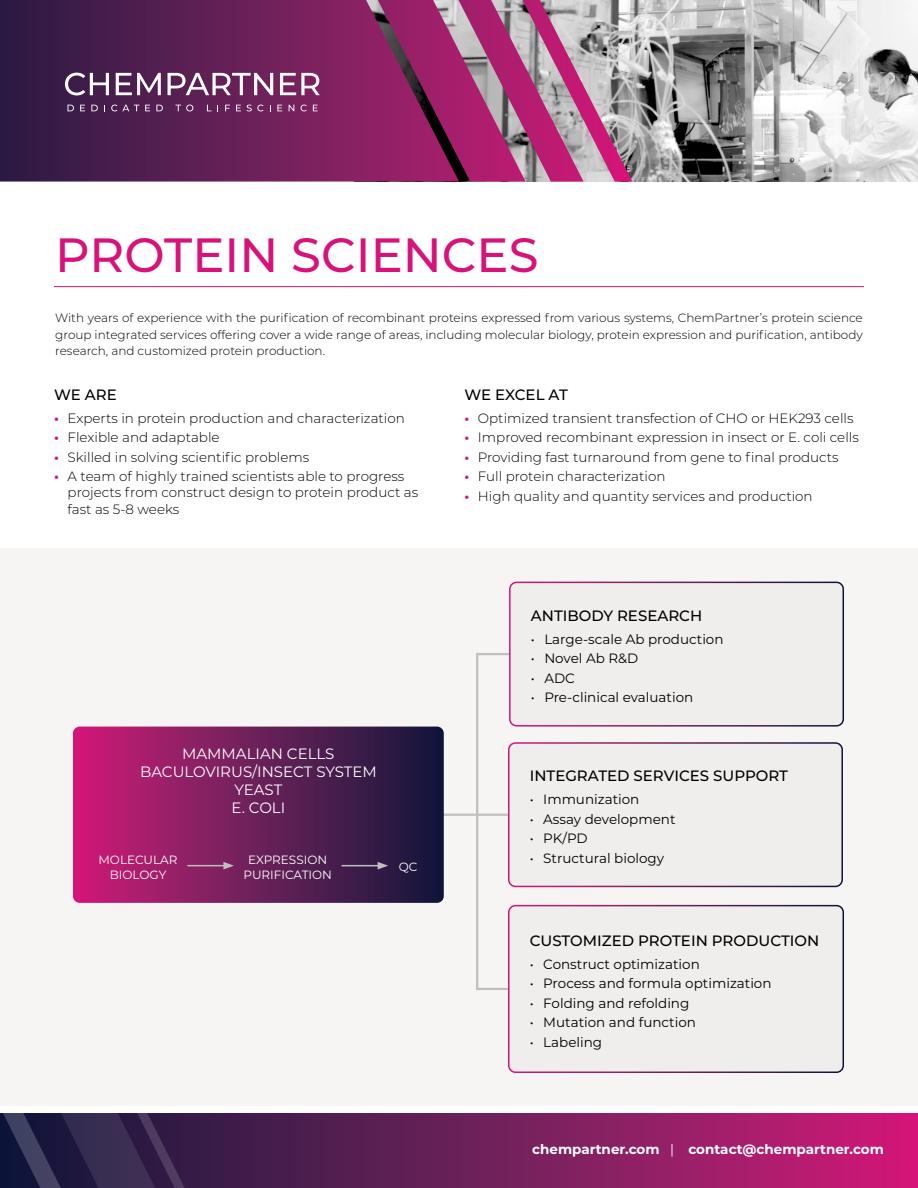
<style>
.page{position:relative;width:918px;height:1188px;background:#fff}
.page>*{position:absolute;margin:0;border:0;box-sizing:border-box;transform-origin:0 0}
.t1{font:500 48px "Montserrat";color:#d71379}
.t2{font:500 15px "Montserrat";color:#000}
.t3{font:15px/18px "Montserrat";color:#fff;text-align:center}
.t4{font:300 13.5px/16.2px "Montserrat";color:#000}
.t5{font:13.5px "Montserrat";color:#000}
.t6{font:700 13.5px "Montserrat";color:#fff}
.t7{font:300 12px/16.5px "Montserrat";color:#000;text-align:justify}
.t8{font:12px/14.4px "Montserrat";color:#fff;text-align:center}
.s1{font-weight:700;color:#d71379}
.s2{font-weight:400}
</style>
<div class="page">
<svg style="left:269px;top:1113px;width:649px;height:75px;background:#881e61"></svg>
<svg style="left:14px;top:1113px;width:255px;height:75px;background:#34224a"></svg>
<div style="left:0;top:549px;width:918px;height:557px;background:#f6f5f4"></div>
<img style="left:632px;top:0;width:286px;height:182px">
<svg style="left:0;top:0;width:378px;height:182px;background:#5b1f54"></svg>
<svg style="left:65px;top:73px;width:44px;height:22px"></svg>
<svg style="left:116px;top:73px;width:45px;height:22px"></svg>
<svg style="left:168px;top:73px;width:105px;height:22px"></svg>
<svg style="left:280px;top:73px;width:40px;height:22px"></svg>
<svg style="left:68px;top:105px;width:6px;height:6px"></svg>
<svg style="left:80px;top:105px;width:5px;height:6px"></svg>
<svg style="left:91px;top:105px;width:7px;height:6px"></svg>
<svg style="left:111px;top:105px;width:28px;height:6px"></svg>
<svg style="left:145px;top:105px;width:5px;height:6px"></svg>
<svg style="left:156px;top:105px;width:7px;height:6px"></svg>
<svg style="left:175px;top:105px;width:18px;height:6px"></svg>
<svg style="left:207px;top:105px;width:11px;height:6px"></svg>
<svg style="left:225px;top:105px;width:5px;height:6px"></svg>
<svg style="left:236px;top:105px;width:5px;height:6px"></svg>
<svg style="left:247px;top:105px;width:17px;height:6px"></svg>
<svg style="left:277px;top:105px;width:5px;height:6px"></svg>
<svg style="left:289px;top:105px;width:5px;height:6px"></svg>
<svg style="left:301px;top:105px;width:6px;height:6px"></svg>
<svg style="left:313px;top:105px;width:5px;height:6px"></svg>
<svg style="left:378px;top:0;width:254px;height:182px;background:#a65985"></svg>
<hr style="left:54px;top:286px;width:810px;height:1px;background:#d71379">
<hr style="left:401px;top:814px;width:216px;height:2px;background:#c0bfbe">
<hr style="left:476px;top:653px;width:2px;height:337px;background:#c0bfbe">
<hr style="left:478px;top:653px;width:62px;height:2px;background:#c0bfbe">
<hr style="left:477px;top:988px;width:68px;height:2px;background:#c0bfbe">
<div style="left:510px;top:582px;width:333px;height:144px;background:#efeeed;border-radius:7px"></div>
<div style="left:509px;top:582px;width:335px;height:145px;border:2px solid #fff;border-radius:7px"></div>
<div style="left:509px;top:743px;width:333px;height:143px;background:#efeeed;border-radius:7px"></div>
<div style="left:508px;top:742px;width:335px;height:145px;border:2px solid #fff;border-radius:7px"></div>
<div style="left:509px;top:906px;width:334px;height:166px;background:#efeeed;border-radius:7px"></div>
<div style="left:508px;top:905px;width:336px;height:168px;border:2px solid #fff;border-radius:7px"></div>
<svg style="left:73px;top:727px;width:371px;height:176px;background:#6e1d59"></svg>
<hr style="left:342px;top:865px;width:38px;height:1px;background:#c0bfbe">
<svg style="left:378px;top:862px;width:10px;height:8px"></svg>
<hr style="left:187px;top:865px;width:39px;height:1px;background:#c0bfbe">
<svg style="left:223px;top:862px;width:11px;height:8px"></svg>
<h1 class="t1" style="left:55px;top:222px;width:485px">PROTEIN SCIENCES</h1>
<p class="t7" style="left:55px;top:309px;width:809px">With years of experience with the purification of recombinant proteins expressed from various systems, ChemPartner’s protein science group integrated services offering cover a wide range of areas, including molecular biology, protein expression and purification, antibody research, and customized protein production.</p>
<p class="t2" style="left:464px;top:384px;width:105px">WE EXCEL AT</p>
<p class="t4" style="left:464px;top:410px;width:391px"><span class="s1">•</span> Optimized transient transfection of CHO or HEK293 cells</p>
<p class="t4" style="left:464px;top:429px;width:396px"><span class="s1">•</span> Improved recombinant expression in insect or E. coli cells</p>
<p class="t4" style="left:464px;top:449px;width:376px"><span class="s1">•</span> Providing fast turnaround from gene to final products</p>
<p class="t4" style="left:464px;top:468px;width:203px"><span class="s1">•</span> Full protein characterization</p>
<p class="t4" style="left:464px;top:487px;width:350px"><span class="s1">•</span> High quality and quantity services and production</p>
<p class="t2" style="left:54px;top:384px;width:64px">WE ARE</p>
<p class="t4" style="left:54px;top:410px;width:352px"><span class="s1">•</span> Experts in protein production and characterization</p>
<p class="t4" style="left:54px;top:429px;width:167px"><span class="s1">•</span> Flexible and adaptable</p>
<p class="t4" style="left:54px;top:449px;width:257px"><span class="s1">•</span> Skilled in solving scientific problems</p>
<p class="t4" style="left:68px;top:468px;width:352px;text-indent:-14px"><span class="s1">•</span> A team of highly trained scientists able to progress projects from construct design to protein product as fast as 5-8 weeks</p>
<p class="t3" style="left:140px;top:745px;width:238px">MAMMALIAN CELLS<br>BACULOVIRUS/INSECT SYSTEM<br>YEAST<br>E. COLI</p>
<p class="t8" style="left:98px;top:852px;width:81px">MOLECULAR<br>BIOLOGY</p>
<p class="t8" style="left:243px;top:852px;width:90px">EXPRESSION<br>PURIFICATION</p>
<p class="t8" style="left:399px;top:860px;width:20px">QC</p>
<p class="t2" style="left:531px;top:605px;width:173px">ANTIBODY RESEARCH</p>
<p class="t5" style="left:531px;top:630px;width:194px">• Large-scale Ab production</p>
<p class="t5" style="left:531px;top:649px;width:109px">• Novel Ab R&amp;D</p>
<p class="t5" style="left:531px;top:668px;width:46px">• ADC</p>
<p class="t5" style="left:531px;top:688px;width:164px">• Pre-clinical evaluation</p>
<p class="t2" style="left:530px;top:766px;width:260px">INTEGRATED SERVICES SUPPORT</p>
<p class="t5" style="left:530px;top:790px;width:111px">• Immunization</p>
<p class="t5" style="left:530px;top:810px;width:147px">• Assay development</p>
<p class="t5" style="left:530px;top:829px;width:59px">• PK/PD</p>
<p class="t5" style="left:530px;top:849px;width:136px">• Structural biology</p>
<p class="t2" style="left:530px;top:930px;width:291px">CUSTOMIZED PROTEIN PRODUCTION</p>
<p class="t5" style="left:530px;top:955px;width:172px">• Construct optimization</p>
<p class="t5" style="left:530px;top:974px;width:243px">• Process and formula optimization</p>
<p class="t5" style="left:530px;top:994px;width:161px">• Folding and refolding</p>
<p class="t5" style="left:530px;top:1013px;width:168px">• Mutation and function</p>
<p class="t5" style="left:530px;top:1032px;width:74px">• Labeling</p>
<p class="t6" style="left:532px;top:1139px;width:353px">chempartner.com <span class="s2">|</span> contact@chempartner.com</p>
</div>
